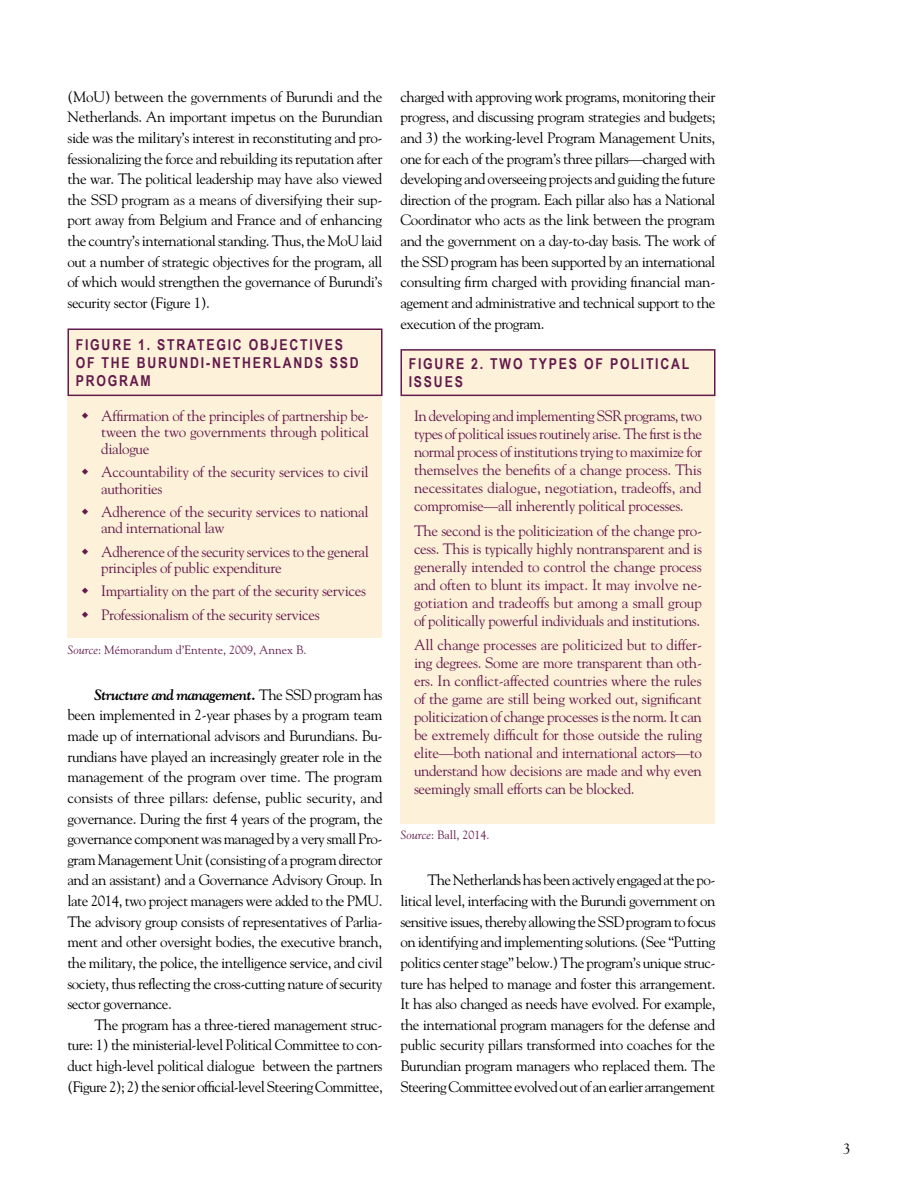
<style>
.page{position:relative;width:918px;height:1188px;background:#fff}
.page>*{position:absolute;margin:0;border:0;box-sizing:border-box;transform-origin:0 0}
.t1{font:15px/20.7px "Goudy Std";letter-spacing:-.035em;color:#000;text-align:justify}
.t2{font:15px/18px "Goudy Std";letter-spacing:-.025em;color:#62194b;text-align:justify}
.t3{font:700 15px/18px "Arial Narrow";letter-spacing:.12em;color:#62194b}
.t4{font:12px "Goudy Std";color:#62194b}
.s1{font-style:italic}
.s2{font-weight:700;font-style:italic}
</style>
<div class="page">
<div style="left:68px;top:396px;width:314px;height:242px;background:#fef1d9"></div>
<div style="left:400px;top:396px;width:316px;height:428px;background:#fef1d9"></div>
<div style="left:68px;top:329px;width:314px;height:66px;background:#fef1d9"></div>
<div style="left:68px;top:328px;width:314px;height:68px;border:2px solid #62194b"></div>
<div style="left:401px;top:350px;width:314px;height:45px;background:#fef1d9"></div>
<div style="left:400px;top:349px;width:316px;height:47px;border:2px solid #62194b"></div>
<p class="t1" style="left:68px;top:86px;width:317px">(MoU) between the governments of Burundi and the Netherlands. An important impetus on the Burundian side was the military’s interest in reconstituting and pro&shy;fessionalizing the force and rebuilding its reputation after the war. The political leadership may have also viewed the SSD program as a means of diversifying their sup&shy;port away from Belgium and France and of enhancing the country’s international standing. Thus, the MoU laid out a number of strategic objectives for the program, all of which would strengthen the governance of Burundi’s security sector (Figure 1).</p>
<p class="t3" style="left:76px;top:335px;width:283px">FIGURE 1. STRATEGIC OBJECTIVES<br>OF THE BURUNDI-NETHERLANDS SSD<br>PROGRAM</p>
<p class="t2" style="left:101px;top:407px;width:269px;line-height:16.5px">Affirmation of the principles of partnership be&shy;tween the two governments through political dialogue</p>
<p class="t2" style="left:101px;top:463px;width:269px;line-height:16.5px">Accountability of the security services to civil authorities</p>
<p class="t2" style="left:101px;top:503px;width:269px;line-height:16.5px">Adherence of the security services to national and international law</p>
<p class="t2" style="left:101px;top:543px;width:269px;line-height:16.5px">Adherence of the security services to the general principles of public expenditure</p>
<p class="t2" style="left:101px;top:579px;width:266px;line-height:23.2px">Impartiality on the part of the security services<br>Professionalism of the security services</p>
<p class="t4" style="left:68px;top:642px;width:240px"><span class="s1">Source</span>: Mémorandum d’Entente, 2009, Annex B.</p>
<p class="t1" style="left:68px;top:684px;width:317px;text-indent:27px"><span class="s2">Structure and management.</span> The SSD program has been implemented in 2-year phases by a program team made up of international advisors and Burundians. Bu&shy;rundians have played an increasingly greater role in the management of the program over time. The program consists of three pillars: defense, public security, and governance. During the first 4 years of the program, the governance component was managed by a very small Pro&shy;gram Management Unit (consisting of a program director and an assistant) and a Governance Advisory Group. In late 2014, two project managers were added to the PMU.<br>The advisory group consists of representatives of Parlia&shy;ment and other oversight bodies, the executive branch, the military, the police, the intelligence service, and civil society, thus reflecting the cross-cutting nature of security sector governance.</p>
<p class="t1" style="left:68px;top:1014px;width:317px;text-indent:27px">The program has a three-tiered management struc&shy;ture: 1) the ministerial-level Political Committee to con&shy;duct high-level political dialogue between the partners (Figure 2); 2) the senior official-level Steering Committee,</p>
<p class="t1" style="left:400px;top:86px;width:317px">charged with approving work programs, monitoring their progress, and discussing program strategies and budgets; and 3) the working-level Program Management Units, one for each of the program’s three pillars—charged with developing and overseeing projects and guiding the future direction of the program. Each pillar also has a National Coordinator who acts as the link between the program and the government on a day-to-day basis. The work of the SSD program has been supported by an international consulting firm charged with providing financial man&shy;agement and administrative and technical support to the execution of the program.</p>
<p class="t3" style="left:409px;top:354px;width:282px">FIGURE 2. TWO TYPES OF POLITICAL<br>ISSUES</p>
<p class="t2" style="left:414px;top:406px;width:290px">In developing and implementing SSR programs, two types of political issues routinely arise. The first is the normal process of institutions trying to maximize for themselves the benefits of a change process. This necessitates dialogue, negotiation, tradeoffs, and compromise—all inherently political processes.</p>
<p class="t2" style="left:414px;top:521px;width:290px">The second is the politicization of the change pro&shy;cess. This is typically highly nontransparent and is generally intended to control the change process and often to blunt its impact. It may involve ne&shy;gotiation and tradeoffs but among a small group of politically powerful individuals and institutions.</p>
<p class="t2" style="left:414px;top:636px;width:290px">All change processes are politicized but to differ&shy;ing degrees. Some are more transparent than oth&shy;ers. In conflict-affected countries where the rules of the game are still being worked out, significant politicization of change processes is the norm. It can be extremely difficult for those outside the ruling elite—both national and international actors—to understand how decisions are made and why even seemingly small efforts can be blocked.</p>
<p class="t4" style="left:400px;top:828px;width:90px"><span class="s1">Source</span>: Ball, 2014.</p>
<p class="t1" style="left:400px;top:870px;width:317px;text-indent:27px">The Netherlands has been actively engaged at the po&shy;litical level, interfacing with the Burundi government on sensitive issues, thereby allowing the SSD program to focus on identifying and implementing solutions. (See “Putting politics center stage” below.) The program’s unique struc&shy;ture has helped to manage and foster this arrangement.<br>It has also changed as needs have evolved. For example, the international program managers for the defense and public security pillars transformed into coaches for the Burundian program managers who replaced them. The Steering Committee evolved out of an earlier arrangement</p>
<p class="t1" style="left:843px;top:1138px;width:9px">3</p>
</div>
